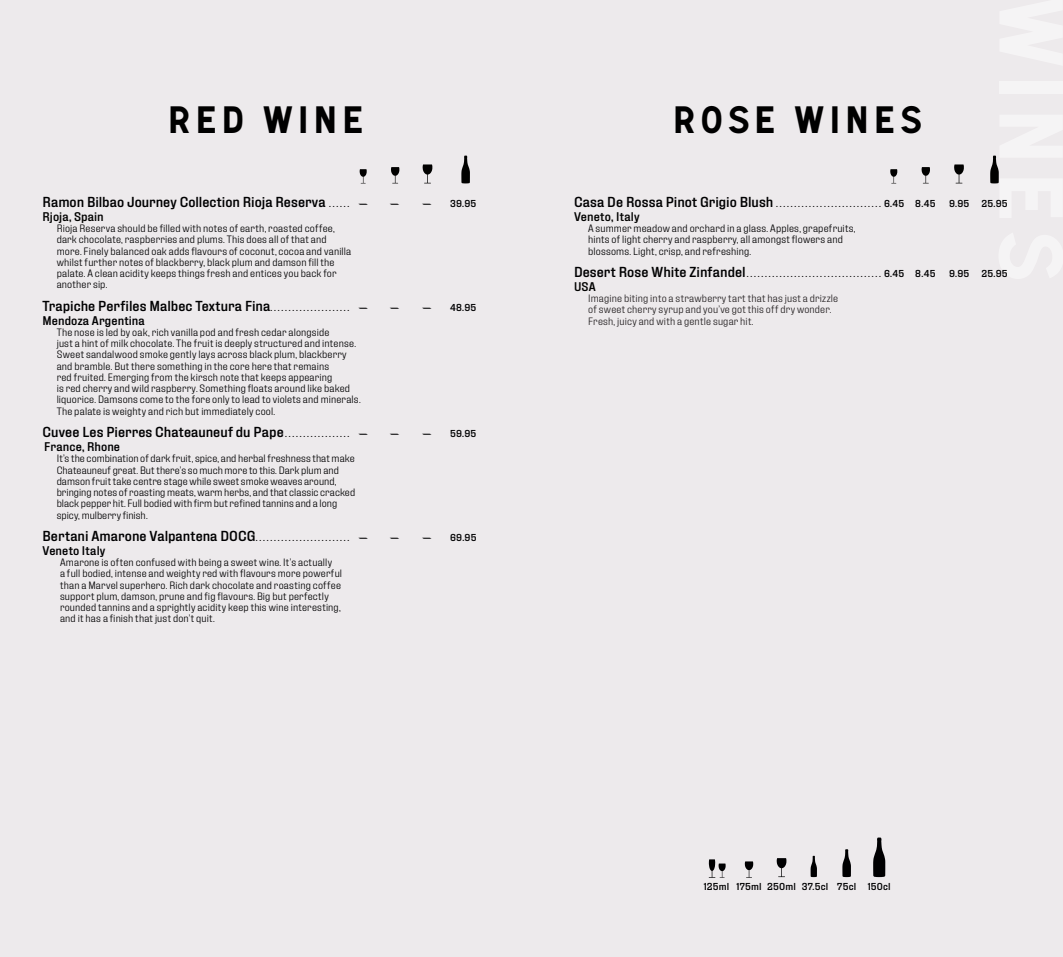
<style>
.page{position:relative;width:1063px;height:957px;background:#fff}
.page>*{position:absolute;margin:0;border:0;box-sizing:border-box;transform-origin:0 0}
.t1{font:40px "Signal No 1 D";letter-spacing:-.015em;color:#000}
.t2{font:500 14.38px "Fixture";letter-spacing:.005em;color:#000001}
.t3{font:500 12.5px "Fixture";letter-spacing:.01em;color:#000001}
.t4{font:500 12.5px "Fixture";letter-spacing:.01em;color:#010100}
.t5{font:300 10.62px/11.2px "Fixture";letter-spacing:.015em;color:#000001}
.t6{font:10.62px "Fixture";color:#010100}
.t7{font:300 10.62px/11.2px "Fixture";letter-spacing:.02em;color:#231f20}
.t8{font:500 10px "Fixture";letter-spacing:.015em;color:#000001}
.s1{font-weight:400;font-size:10.62px;color:#010100}
.s2{font-weight:600;font-style:italic}
.s3{font-weight:500;font-size:14.38px;color:#000001}
.s4{font-weight:500;font-size:10px;color:#000001}
</style>
<div class="page">
<div style="left:521px;top:0;width:542px;height:957px;background:#edeaec"></div>
<div style="left:0;top:0;width:542px;height:957px;background:#edeaec"></div>
<svg style="left:873px;top:837px;width:12px;height:40px"></svg>
<svg style="left:811px;top:856px;width:6px;height:21px"></svg>
<svg style="left:842px;top:849px;width:9px;height:28px"></svg>
<svg style="left:777px;top:858px;width:10px;height:19px"></svg>
<svg style="left:745px;top:861px;width:8px;height:17px"></svg>
<svg style="left:709px;top:859px;width:17px;height:19px"></svg>
<svg style="left:990px;top:156px;width:9px;height:27px"></svg>
<svg style="left:954px;top:164px;width:10px;height:19px"></svg>
<svg style="left:921px;top:167px;width:9px;height:16px"></svg>
<svg style="left:890px;top:169px;width:7px;height:14px"></svg>
<svg style="left:461px;top:156px;width:9px;height:27px"></svg>
<svg style="left:423px;top:164px;width:10px;height:19px"></svg>
<svg style="left:391px;top:167px;width:9px;height:16px"></svg>
<svg style="left:360px;top:169px;width:7px;height:14px"></svg>
<h1 class="t1" style="left:165px;top:97px;width:203px">RED WINE</h1>
<h2 class="t2" style="left:43px;top:193px;width:308px">Ramon Bilbao Journey Collection Rioja Reserva <span class="s1">. . . . . .</span></h2>
<p class="t8" style="left:363px;top:197px;width:115px"><span class="s2">— — —</span>39.95</p>
<p class="t4" style="left:43px;top:209px;width:63px">Rjoja, Spain</p>
<p class="t5" style="left:57px;top:222px;width:296px">Rioja Reserva should be filled with notes of earth, roasted coffee, dark chocolate, raspberries and plums. This does all of that and more. Finely balanced oak adds flavours of coconut, cocoa and vanilla whilst further notes of blackberry, black plum and damson fill the palate. A clean acidity keeps things fresh and entices you back for another sip.</p>
<h2 class="t2" style="left:43px;top:297px;width:308px">Trapiche Perfiles Malbec Textura Fina<span class="s1">......................</span></h2>
<p class="t8" style="left:363px;top:301px;width:115px"><span class="s2">— — —</span>48.95</p>
<p class="t3" style="left:43px;top:313px;width:104px">Mendoza Argentina</p>
<p class="t5" style="left:57px;top:326px;width:306px">The nose is led by oak, rich vanilla pod and fresh cedar alongside<br>just a hint of milk chocolate. The fruit is deeply structured and intense.<br>Sweet sandalwood smoke gently lays across black plum, blackberry and bramble. But there something in the core here that remains<br>red fruited. Emerging from the kirsch note that keeps appearing<br>is red cherry and wild raspberry. Something floats around like baked liquorice. Damsons come to the fore only to lead to violets and minerals.<br>The palate is weighty and rich but immediately cool.</p>
<h2 class="t2" style="left:43px;top:423px;width:308px">Cuvee Les Pierres Chateauneuf du Pape<span class="s1">. . . . . . . . . . . . . . . . . .</span></h2>
<p class="t8" style="left:363px;top:428px;width:115px"><span class="s2">— — —</span>59.95</p>
<p class="t3" style="left:44px;top:439px;width:77px">France, Rhone</p>
<p class="t5" style="left:57px;top:453px;width:300px">It’s the combination of dark fruit, spice, and herbal freshness that make Chateauneuf great. But there’s so much more to this. Dark plum and damson fruit take centre stage while sweet smoke weaves around, bringing notes of roasting meats, warm herbs, and that classic cracked black pepper hit. Full bodied with firm but refined tannins and a long spicy, mulberry finish.</p>
<h2 class="t2" style="left:43px;top:527px;width:309px">Bertani Amarone Valpantena DOCG<span class="s1">..........................</span></h2>
<p class="t8" style="left:363px;top:531px;width:116px"><span class="s2">— — —</span>69.95</p>
<p class="t3" style="left:43px;top:543px;width:64px">Veneto Italy</p>
<p class="t5" style="left:60px;top:556px;width:284px">Amarone is often confused with being a sweet wine. It’s actually<br>a full bodied, intense and weighty red with flavours more powerful than a Marvel superhero. Rich dark chocolate and roasting coffee support plum, damson, prune and fig flavours. Big but perfectly rounded tannins and a sprightly acidity keep this wine interesting, and it has a finish that just don’t quit.</p>
<h1 class="t1" style="left:670px;top:97px;width:256px">ROSE WINES</h1>
<p class="t6" style="left:574px;top:197px;width:363px"><span class="s3">Casa De Rossa Pinot Grigio Blush</span>............................. <span class="s4">6.45 8.45</span></p>
<p class="t8" style="left:949px;top:197px;width:60px">9.95 25.95</p>
<p class="t4" style="left:574px;top:209px;width:67px">Veneto, Italy</p>
<p class="t5" style="left:588px;top:222px;width:269px">A summer meadow and orchard in a glass. Apples, grapefruits, hints of light cherry and raspberry, all amongst flowers and blossoms. Light, crisp, and refreshing.</p>
<p class="t6" style="left:574px;top:267px;width:363px"><span class="s3">Desert Rose White Zinfandel</span>..................................... <span class="s4">6.45 8.45</span></p>
<p class="t8" style="left:949px;top:267px;width:60px">9.95 25.95</p>
<p class="t4" style="left:574px;top:279px;width:23px">USA</p>
<p class="t7" style="left:588px;top:292px;width:252px">Imagine biting into a strawberry tart that has just a drizzle of sweet cherry syrup and you’ve got this off dry wonder.<br>Fresh, juicy and with a gentle sugar hit.</p>
<p class="t8" style="left:704px;top:880px;width:189px">125ml 175ml 250ml 37.5cl 75cl 150cl</p>
</div>
